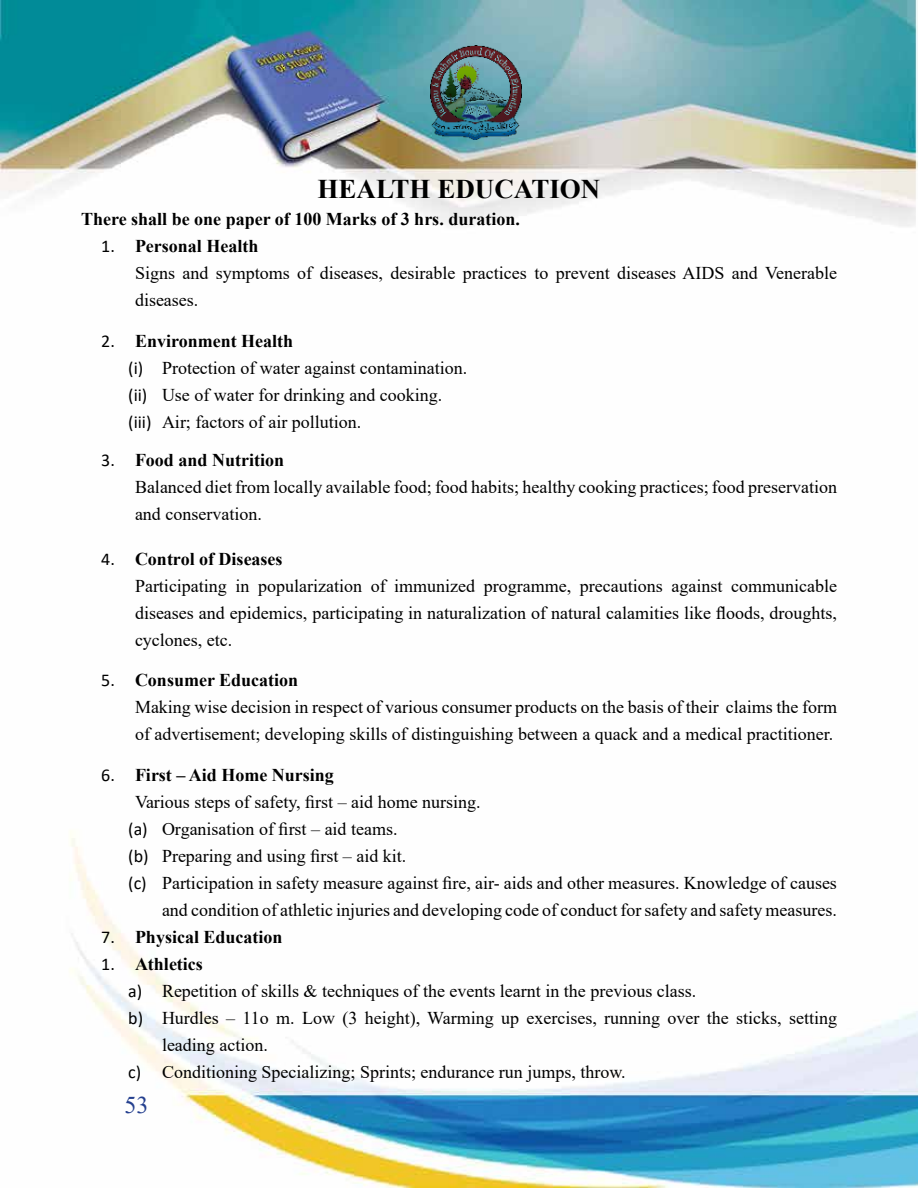
<style>
.page{position:relative;width:918px;height:1188px;background:#fff}
.page>*{position:absolute;margin:0;border:0;box-sizing:border-box;transform-origin:0 0}
.t1{font:700 27px "Times New Roman";color:#000}
.t2{font:24px "Times New Roman";color:#25408f}
.t3{font:18px/27px "Times New Roman";color:#000}
.t4{font:700 18px "Times New Roman";color:#000}
.s1{font-family:"Calibri"}
.s2{font-weight:700}
.s3{font-family:"Calibri";font-weight:400}
</style>
<div class="page">
<img style="left:0;top:0;width:918px;height:1188px">
<img style="left:431px;top:45px;width:91px;height:95px">
<h1 class="t1" style="left:318px;top:170px;width:284px">HEALTH EDUCATION</h1>
<p class="t4" style="left:81px;top:206px;width:440px">There shall be one paper of 100 Marks of 3 hrs. duration.</p>
<p class="t3" style="left:135px;top:232px;width:704px;text-indent:-34px"><span class="s1">1.</span> <span class="s2">Personal Health<br></span>Signs and symptoms of diseases, desirable practices to prevent diseases AIDS and Venerable diseases.</p>
<p class="t3" style="left:128px;top:327px;width:341px;text-indent:-27px"><span class="s1">2.</span> <span class="s2">Environment Health<br></span><span class="s1">(i)</span> Protection of water against contamination. <span class="s1">(ii)</span> Use of water for drinking and cooking. <span class="s1">(iii)</span> Air; factors of air pollution.</p>
<p class="t3" style="left:135px;top:445px;width:704px;text-indent:-34px"><span class="s1">3.</span> <span class="s2">Food and Nutrition<br></span>Balanced diet from locally available food; food habits; healthy cooking practices; food preservation and conservation.</p>
<p class="t3" style="left:135px;top:544px;width:704px;text-indent:-34px"><span class="s1">4.</span> <span class="s2">Control of Diseases<br></span>Participating in popularization of immunized programme, precautions against communicable diseases and epidemics, participating in naturalization of natural calamities like floods, droughts, cyclones, etc.</p>
<p class="t3" style="left:135px;top:666px;width:704px;text-indent:-34px"><span class="s1">5.</span> <span class="s2">Consumer Education<br></span>Making wise decision in respect of various consumer products on the basis of their claims the form of advertisement; developing skills of distinguishing between a quack and a medical practitioner.</p>
<p class="t4" style="left:101px;top:762px;width:234px"><span class="s3">6.</span> First – Aid Home Nursing</p>
<p class="t3" style="left:135px;top:787px;width:347px">Various steps of safety, first – aid home nursing.</p>
<p class="t3" style="left:128px;top:814px;width:271px"><span class="s1">(a)</span> Organisation of first – aid teams.</p>
<p class="t3" style="left:128px;top:841px;width:280px"><span class="s1">(b)</span> Preparing and using first – aid kit.</p>
<p class="t3" style="left:128px;top:868px;width:710px"><span class="s1">(c)</span> Participation in safety measure against fire, air- aids and other measures. Knowledge of causes</p>
<p class="t3" style="left:162px;top:895px;width:677px">and condition of athletic injuries and developing code of conduct for safety and safety measures.</p>
<p class="t4" style="left:101px;top:924px;width:183px"><span class="s3">7.</span> Physical Education</p>
<p class="t4" style="left:101px;top:951px;width:103px"><span class="s3">1.</span> Athletics</p>
<p class="t3" style="left:128px;top:976px;width:570px"><span class="s1">a)</span> Repetition of skills &amp; techniques of the events learnt in the previous class.</p>
<p class="t3" style="left:128px;top:1003px;width:710px"><span class="s1">b)</span> Hurdles – 11o m. Low (3 height), Warming up exercises, running over the sticks, setting</p>
<p class="t3" style="left:162px;top:1030px;width:107px">leading action.</p>
<p class="t3" style="left:128px;top:1057px;width:499px"><span class="s1">c)</span> Conditioning Specializing; Sprints; endurance run jumps, throw.</p>
<h2 class="t2" style="left:125px;top:1088px;width:25px">53</h2>
</div>
